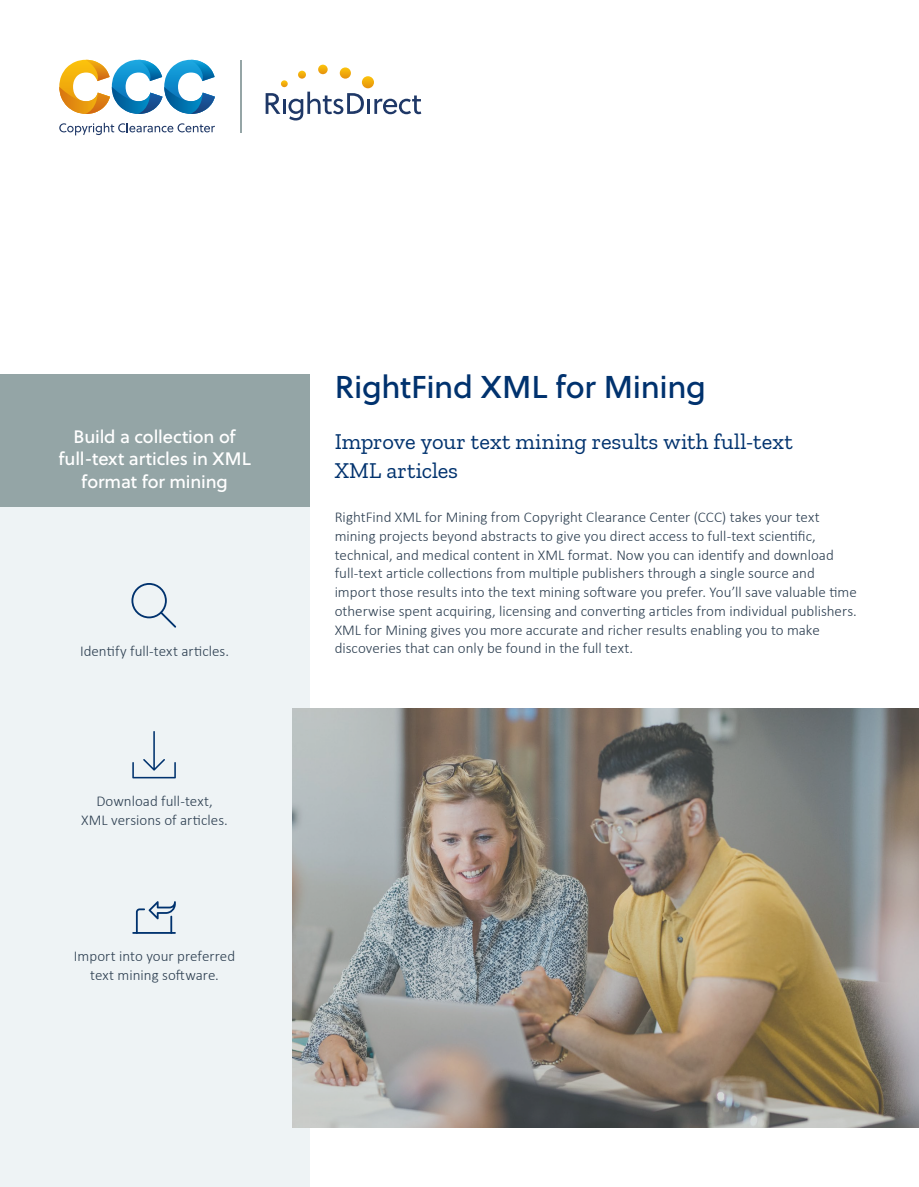
<style>
.page{position:relative;width:919px;height:1187px;background:#fff}
.page>*{position:absolute;margin:0;border:0;box-sizing:border-box;transform-origin:0 0}
.t1{font:31.5px "Soleil";letter-spacing:-.01em;color:#00326e}
.t2{font:22.5px/29.2px "Zilla Slab";color:#00326e}
.t3{font:18px/22.5px "Soleil";letter-spacing:-.005em;color:#fff;text-align:center}
.t4{font:300 15px/18.8px "Calibri";color:#2c3e50;text-align:center}
</style>
<div class="page">
<div style="left:0;top:374px;width:309px;height:812px;background:#eef3f5"></div>
<div style="left:0;top:374px;width:309px;height:133px;background:#94a5a6"></div>
<svg style="left:131px;top:583px;width:45px;height:44px"></svg>
<svg style="left:132px;top:731px;width:44px;height:47px"></svg>
<hr style="left:132px;top:931px;width:44px;height:2px;background:#00326e">
<svg style="left:136px;top:901px;width:40px;height:32px"></svg>
<img style="left:293px;top:708px;width:625px;height:419px">
<svg style="left:59px;top:123px;width:156px;height:12px"></svg>
<svg style="left:59px;top:60px;width:156px;height:54px"></svg>
<svg style="left:265px;top:65px;width:156px;height:55px"></svg>
<hr style="left:240px;top:60px;width:1px;height:72px;background:#95a5a6">
<p class="t3" style="left:58px;top:424px;width:194px">Build a collection of full-text articles in XML format for mining</p>
<p class="t4" style="left:80px;top:640px;width:151px">Identify full-text articles.</p>
<p class="t4" style="left:81px;top:791px;width:148px">Download full-text,<br>XML versions of articles.</p>
<p class="t4" style="left:74px;top:946px;width:163px">Import into your preferred text mining software.</p>
<h1 class="t1" style="left:334px;top:363px;width:373px">RightFind XML for Mining</h1>
<h2 class="t2" style="left:334px;top:427px;width:459px">Improve your text mining results with full-text<br>XML articles</h2>
<p class="t4" style="left:334px;top:507px;width:523px;text-align:left">RightFind XML for Mining from Copyright Clearance Center (CCC) takes your text mining projects beyond abstracts to give you direct access to full-text scientific, technical, and medical content in XML format. Now you can identify and download full-text article collections from multiple publishers through a single source and import those results into the text mining software you prefer. You’ll save valuable time otherwise spent acquiring, licensing and converting articles from individual publishers.<br>XML for Mining gives you more accurate and richer results enabling you to make discoveries that can only be found in the full text.</p>
</div>
